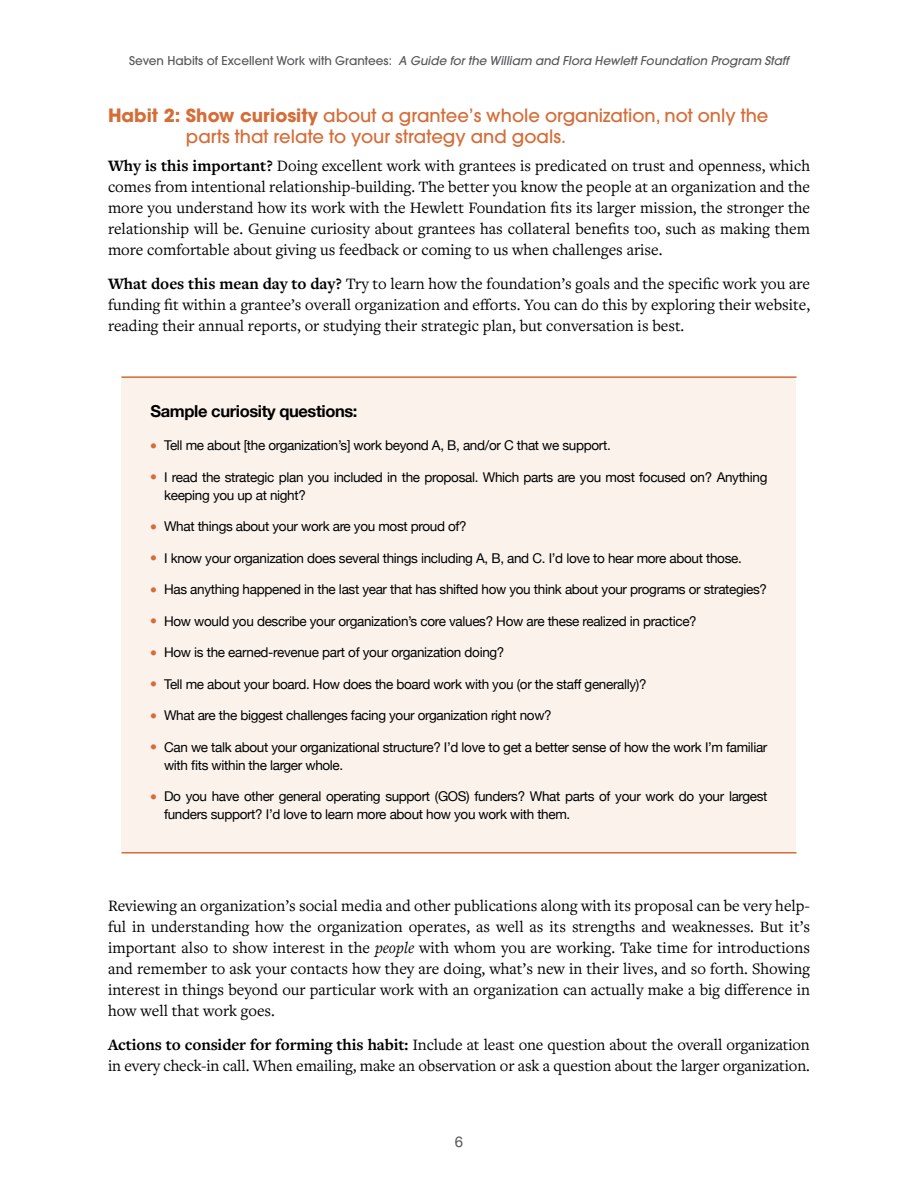
<style>
.page{position:relative;width:918px;height:1188px;background:#fff}
.page>*{position:absolute;margin:0;border:0;box-sizing:border-box;transform-origin:0 0}
.t1{font:500 18px/21.6px "Avant Garde";color:#d56d38}
.t2{font:16.5px/21px "Freight Text Pro";color:#000;text-align:justify}
.t3{font:700 16.5px "Helvetica Neue";letter-spacing:-.025em;color:#000}
.t4{font:15px "Helvetica Neue";color:#58595b}
.t5{font:13.5px/18px "Helvetica Neue";letter-spacing:-.025em;color:#000}
.t6{font:italic 500 12px "Avant Garde";color:#58595b}
.s1{font-style:normal}
.s2{font-weight:700}
.s3{font-family:"Freight Text Pro";font-weight:700;color:#d56d38}
.s4{font-style:italic}
</style>
<div class="page">
<div style="left:122px;top:376px;width:674px;height:476px;background:#fbf2eb"></div>
<hr style="left:122px;top:376px;width:674px;height:2px;background:#d56d38">
<hr style="left:122px;top:852px;width:674px;height:2px;background:#d56d38">
<p class="t6" style="left:129px;top:53px;width:661px"><span class="s1">Seven Habits of Excellent Work with Grantees:</span> A Guide for the William and Flora Hewlett Foundation Program Staff</p>
<p class="t1" style="left:186px;top:104px;width:584px;text-indent:-78px"><span class="s2">Habit 2: Show curiosity</span> about a grantee’s whole organization, not only the parts that relate to your strategy and goals.</p>
<p class="t2" style="left:108px;top:155px;width:704px"><span class="s2">Why is this important?</span> Doing excellent work with grantees is predicated on trust and openness, which comes from intentional relationship-building. The better you know the people at an organization and the more you understand how its work with the Hewlett Foundation fits its larger mission, the stronger the relationship will be. Genuine curiosity about grantees has collateral benefits too, such as making them more comfortable about giving us feedback or coming to us when challenges arise.</p>
<p class="t2" style="left:108px;top:273px;width:704px"><span class="s2">What does this mean day to day?</span> Try to learn how the foundation’s goals and the specific work you are funding fit within a grantee’s overall organization and efforts. You can do this by exploring their website, reading their annual reports, or studying their strategic plan, but conversation is best.</p>
<p class="t3" style="left:151px;top:398px;width:208px">Sample curiosity questions:</p>
<p class="t5" style="left:151px;top:437px;width:462px"><span class="s3">•</span> Tell me about [the organization’s] work beyond A, B, and/or C that we support.</p>
<p class="t5" style="left:164px;top:469px;width:605px;text-indent:-14px"><span class="s3">•</span> I read the strategic plan you included in the proposal. Which parts are you most focused on? Anything keeping you up at night?</p>
<p class="t5" style="left:151px;top:518px;width:318px"><span class="s3">•</span> What things about your work are you most proud of?</p>
<p class="t5" style="left:151px;top:550px;width:593px"><span class="s3">•</span> I know your organization does several things including A, B, and C. I’d love to hear more about those.</p>
<p class="t5" style="left:151px;top:581px;width:618px"><span class="s3">•</span> Has anything happened in the last year that has shifted how you think about your programs or strategies?</p>
<p class="t5" style="left:151px;top:613px;width:548px"><span class="s3">•</span> How would you describe your organization’s core values? How are these realized in practice?</p>
<p class="t5" style="left:151px;top:644px;width:355px"><span class="s3">•</span> How is the earned-revenue part of your organization doing?</p>
<p class="t5" style="left:151px;top:676px;width:498px"><span class="s3">•</span> Tell me about your board. How does the board work with you (or the staff generally)?</p>
<p class="t5" style="left:151px;top:707px;width:403px"><span class="s3">•</span> What are the biggest challenges facing your organization right now?</p>
<p class="t5" style="left:164px;top:739px;width:605px;text-indent:-14px"><span class="s3">•</span> Can we talk about your organizational structure? I’d love to get a better sense of how the work I’m familiar with fits within the larger whole.</p>
<p class="t5" style="left:164px;top:788px;width:605px;text-indent:-14px"><span class="s3">•</span> Do you have other general operating support (GOS) funders? What parts of your work do your largest funders support? I’d love to learn more about how you work with them.</p>
<p class="t2" style="left:108px;top:894px;width:704px">Reviewing an organization’s social media and other publications along with its proposal can be very help&shy;ful in understanding how the organization operates, as well as its strengths and weaknesses. But it’s important also to show interest in the <span class="s4">people</span> with whom you are working. Take time for introductions and remember to ask your contacts how they are doing, what’s new in their lives, and so forth. Showing interest in things beyond our particular work with an organization can actually make a big difference in how well that work goes.</p>
<p class="t2" style="left:108px;top:1034px;width:703px"><span class="s2">Actions to consider for forming this habit:</span> Include at least one question about the overall organization in every check-in call. When emailing, make an observation or ask a question about the larger organization.</p>
<p class="t4" style="left:455px;top:1131px;width:10px">6</p>
</div>
